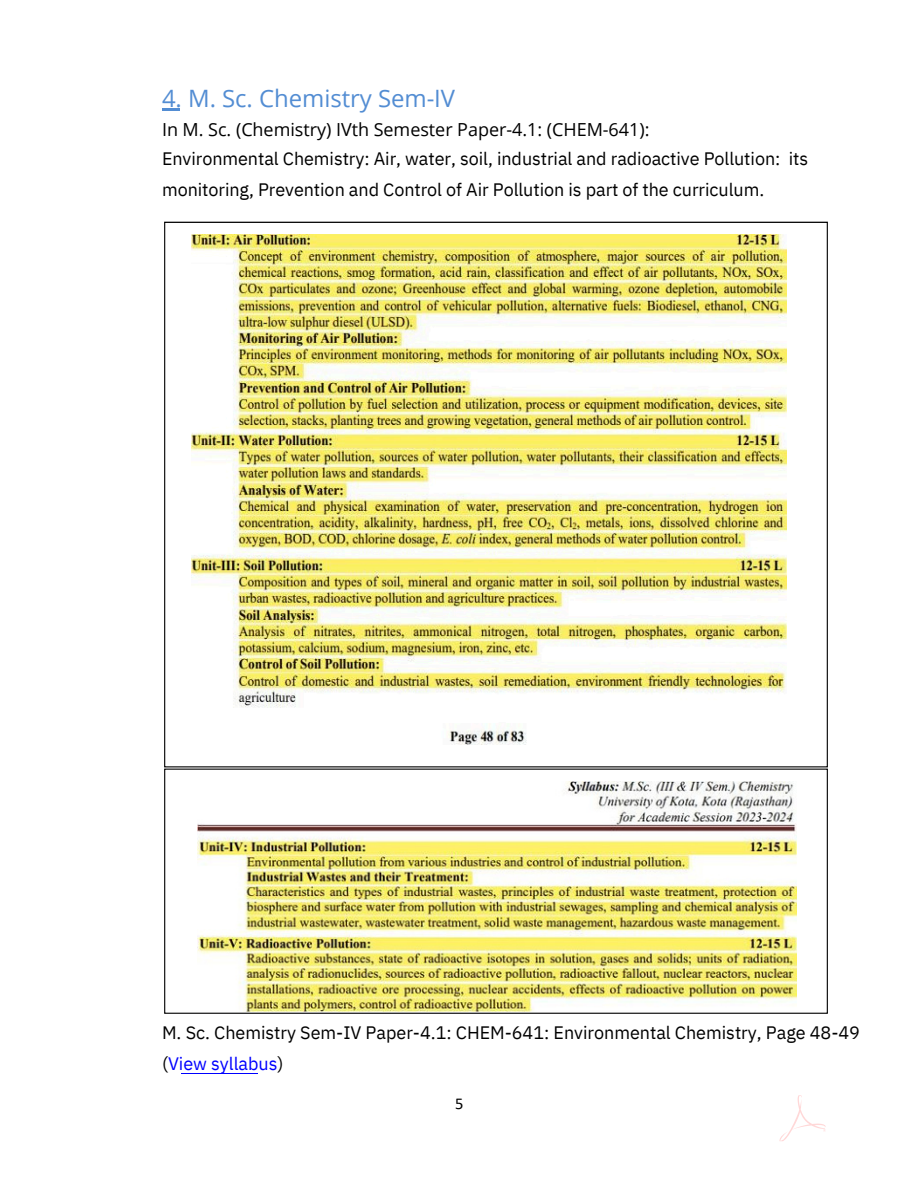
<style>
.page{position:relative;width:918px;height:1188px;background:#fff}
.page>*{position:absolute;margin:0;border:0;box-sizing:border-box;transform-origin:0 0}
.t1{font:24px "Open Sans";color:#538dd3}
.t2{font:18px/29.8px "IBM Plex Sans";letter-spacing:-.005em;color:#000}
.t3{font:16.5px "Calibri";color:#000}
.s1{font-family:"Open Sans"}
.s2{color:#00f}
</style>
<div class="page">
<hr style="left:162px;top:108px;width:18px;height:3px;background:#538dd3">
<hr style="left:181px;top:1073px;width:77px;height:1px;background:#00f">
<svg style="left:779px;top:1095px;width:47px;height:46px"></svg>
<img style="left:191px;top:234px;width:595px;height:510px">
<img style="left:198px;top:782px;width:598px;height:229px">
<div style="left:164px;top:769px;width:664px;height:245px;border:1px solid #000"></div>
<p class="t1" style="left:162px;top:81px;width:295px">4. M. Sc. Chemistry Sem-IV</p>
<p class="t2" style="left:162px;top:115px;width:648px"><span class="s1">In M. Sc. (Chemistry) IVth Semester Paper-4.1: (CHEM-641):<br></span>Environmental Chemistry: Air, water, soil, industrial and radioactive Pollution: its monitoring, Prevention and Control of Air Pollution is part of the curriculum.</p>
<p class="t2" style="left:162px;top:1017px;width:700px;line-height:30.3px">M. Sc. Chemistry Sem-IV Paper-4.1: CHEM-641: Environmental Chemistry, Page 48-49 (<span class="s2">View syllabus</span>)</p>
<p class="t3" style="left:455px;top:1096px;width:10px">5</p>
</div>
